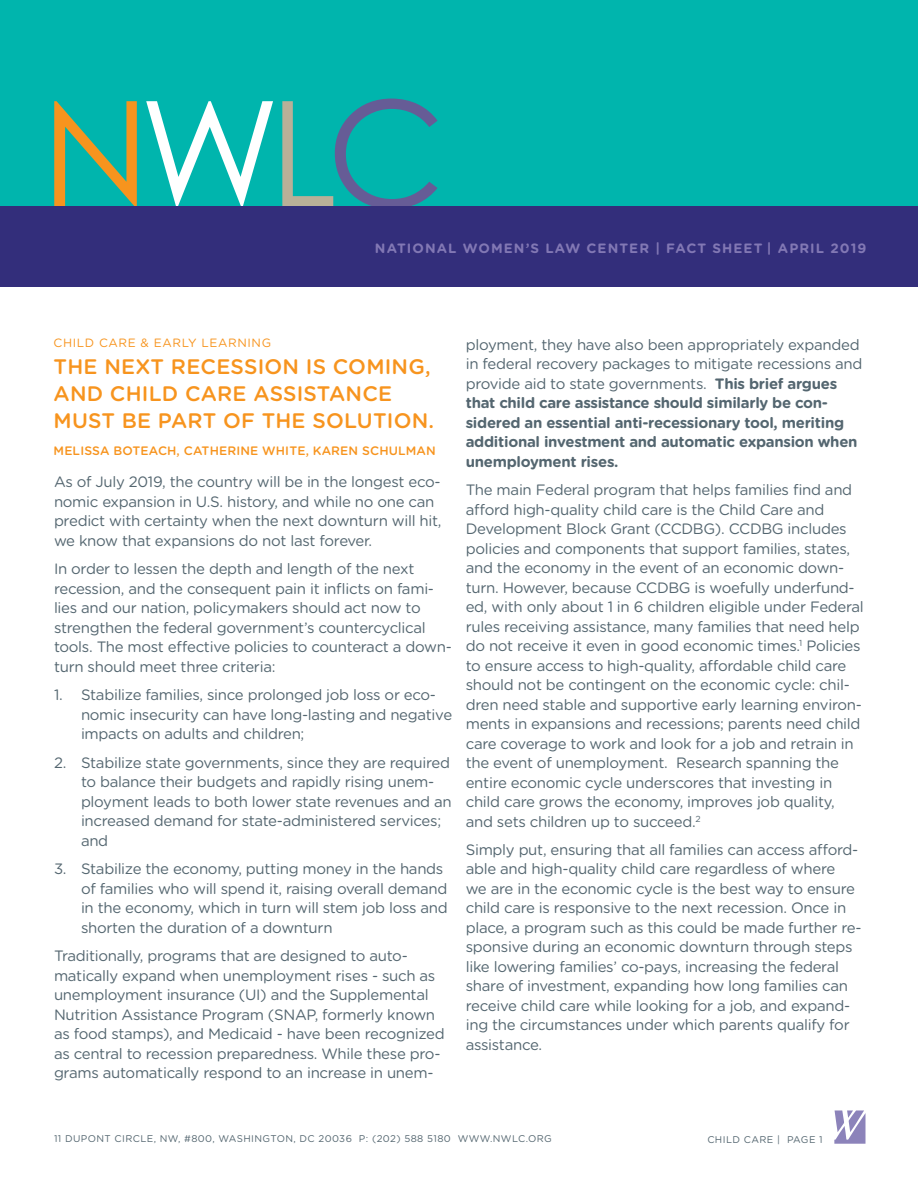
<style>
.page{position:relative;width:918px;height:1188px;background:#fff}
.page>*{position:absolute;margin:0;border:0;box-sizing:border-box;transform-origin:0 0}
.t1{font:500 21px/27px "Gotham Rounded";letter-spacing:.01em;color:#f7941e}
.t2{font:15px/19.5px "Gotham Rounded";letter-spacing:-.02em;color:#546670}
.t3{font:700 15px/19.5px "Gotham Rounded";letter-spacing:-.02em;color:#546670}
.t4{font:700 13.5px "Gotham Rounded";letter-spacing:.08em;color:#8278b4}
.t5{font:500 12.3px "Gotham Rounded";letter-spacing:.01em;color:#f7941e}
.t6{font:12px "Gotham Rounded";letter-spacing:.05em;color:#f7941e}
.t7{font:9.75px "Gotham Rounded";letter-spacing:.04em;color:#546670}
.s1{font-weight:400}
</style>
<div class="page">
<svg style="left:834px;top:1110px;width:32px;height:34px"></svg>
<div style="left:0;top:0;width:918px;height:287px;background:#00b5ad"></div>
<svg style="left:282px;top:99px;width:156px;height:107px"></svg>
<svg style="left:146px;top:101px;width:127px;height:105px"></svg>
<svg style="left:54px;top:101px;width:83px;height:105px"></svg>
<div style="left:0;top:206px;width:918px;height:81px;background:#332e7b"></div>
<p class="t4" style="left:375px;top:238px;width:493px">NATIONAL WOMEN’S LAW CENTER | FACT SHEET | APRIL 2019</p>
<p class="t6" style="left:54px;top:335px;width:219px">CHILD CARE &amp; EARLY LEARNING</p>
<h1 class="t1" style="left:54px;top:352px;width:382px">THE NEXT RECESSION IS COMING,<br>AND CHILD CARE ASSISTANCE<br>MUST BE PART OF THE SOLUTION.</h1>
<p class="t5" style="left:54px;top:442px;width:384px">MELISSA BOTEACH, CATHERINE WHITE, KAREN SCHULMAN</p>
<p class="t2" style="left:54px;top:472px;width:389px">As of July 2019, the country will be in the longest eco&shy;nomic expansion in U.S. history, and while no one can predict with certainty when the next downturn will hit, we know that expansions do not last forever.</p>
<p class="t2" style="left:54px;top:559px;width:399px">In order to lessen the depth and length of the next recession, and the consequent pain it inflicts on fami&shy;lies and our nation, policymakers should act now to strengthen the federal government’s countercyclical tools. The most effective policies to counteract a down&shy;turn should meet three criteria:</p>
<p class="t2" style="left:81px;top:685px;width:373px;text-indent:-27px">1. Stabilize families, since prolonged job loss or eco&shy;nomic insecurity can have long-lasting and negative impacts on adults and children;</p>
<p class="t2" style="left:81px;top:752px;width:372px;text-indent:-27px">2. Stabilize state governments, since they are required to balance their budgets and rapidly rising unem&shy;ployment leads to both lower state revenues and an increased demand for state-administered services; and</p>
<p class="t2" style="left:81px;top:858px;width:368px;text-indent:-27px">3. Stabilize the economy, putting money in the hands of families who will spend it, raising overall demand in the economy, which in turn will stem job loss and shorten the duration of a downturn</p>
<p class="t2" style="left:54px;top:945px;width:392px">Traditionally, programs that are designed to auto&shy;matically expand when unemployment rises - such as unemployment insurance (UI) and the Supplemental Nutrition Assistance Program (SNAP, formerly known as food stamps), and Medicaid - have been recognized as central to recession preparedness. While these pro&shy;grams automatically respond to an increase in unem-</p>
<p class="t3" style="left:466px;top:334px;width:398px"><span class="s1">ployment, they have also been appropriately expanded in federal recovery packages to mitigate recessions and provide aid to state governments.</span> This brief argues that child care assistance should similarly be con&shy;sidered an essential anti-recessionary tool, meriting additional investment and automatic expansion when unemployment rises.</p>
<p class="t2" style="left:466px;top:479px;width:400px">The main Federal program that helps families find and afford high-quality child care is the Child Care and Development Block Grant (CCDBG). CCDBG includes policies and components that support families, states, and the economy in the event of an economic down&shy;turn. However, because CCDBG is woefully underfund&shy;ed, with only about 1 in 6 children eligible under Federal rules receiving assistance, many families that need help do not receive it even in good economic times.<sup>1</sup> Policies to ensure access to high-quality, affordable child care should not be contingent on the economic cycle: chil&shy;dren need stable and supportive early learning environ&shy;ments in expansions and recessions; parents need child care coverage to work and look for a job and retrain in the event of unemployment. Research spanning the entire economic cycle underscores that investing in child care grows the economy, improves job quality, and sets children up to succeed.<sup>2</sup></p>
<p class="t2" style="left:466px;top:839px;width:397px">Simply put, ensuring that all families can access afford&shy;able and high-quality child care regardless of where<br>we are in the economic cycle is the best way to ensure child care is responsive to the next recession. Once in place, a program such as this could be made further re&shy;sponsive during an economic downturn through steps like lowering families’ co-pays, increasing the federal share of investment, expanding how long families can receive child care while looking for a job, and expand&shy;ing the circumstances under which parents qualify for assistance.</p>
<p class="t7" style="left:54px;top:1132px;width:499px">11 DUPONT CIRCLE, NW, #800, WASHINGTON, DC 20036 P: (202) 588 5180 WWW.NWLC.ORG</p>
<p class="t7" style="left:707px;top:1133px;width:117px">CHILD CARE | PAGE 1</p>
</div>
